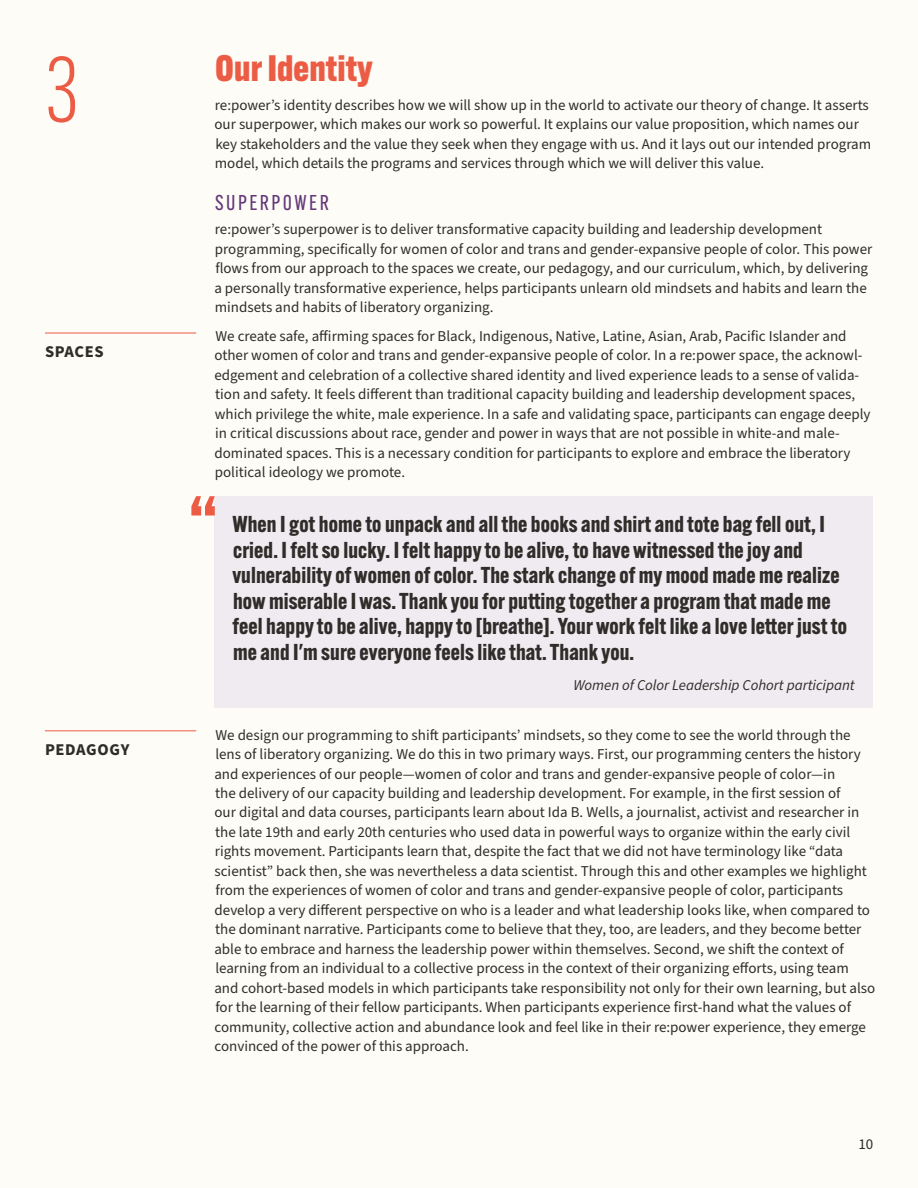
<style>
.page{position:relative;width:918px;height:1188px;background:#fdfcf6}
.page>*{position:absolute;margin:0;border:0;box-sizing:border-box;transform-origin:0 0}
.t1{font:300 90px "Alternate Gothic ATF";color:#ec5c45}
.t2{font:800 36px "Alternate Gothic ATF";letter-spacing:.005em;color:#ec5c45}
.t3{font:700 22.5px/25.5px "Alternate Gothic ATF";letter-spacing:.005em;color:#2f2d29}
.t4{font:21px "Alternate Gothic ATF";letter-spacing:.12em;color:#653979}
.t5{font:700 16.5px "Source Sans Pro";letter-spacing:.04em;color:#2f2d29}
.t6{font:15px/19.5px "Source Sans Pro";color:#2f2d29}
.t7{font:italic 15px "Source Sans Pro";letter-spacing:-.005em;color:#2f2d29}
</style>
<div class="page">
<hr style="left:45px;top:333px;width:151px;height:1px;background:#ec5c45">
<hr style="left:45px;top:730px;width:151px;height:1px;background:#ec5c45">
<div style="left:214px;top:497px;width:659px;height:211px;background:#f0ebf1"></div>
<svg style="left:191px;top:496px;width:24px;height:20px"></svg>
<h1 class="t1" style="left:45px;top:36px;width:36px">3</h1>
<p class="t5" style="left:45px;top:341px;width:60px">SPACES</p>
<p class="t5" style="left:45px;top:738px;width:86px">PEDAGOGY</p>
<h2 class="t2" style="left:215px;top:46px;width:159px">Our Identity</h2>
<p class="t6" style="left:215px;top:95px;width:658px">re:power’s identity describes how we will show up in the world to activate our theory of change. It asserts our superpower, which makes our work so powerful. It explains our value proposition, which names our key stakeholders and the value they seek when they engage with us. And it lays out our intended program model, which details the programs and services through which we will deliver this value.</p>
<h3 class="t4" style="left:215px;top:190px;width:115px">SUPERPOWER</h3>
<p class="t6" style="left:214px;top:220px;width:659px">re:power’s superpower is to deliver transformative capacity building and leadership development programming, specifically for women of color and trans and gender-expansive people of color. This power flows from our approach to the spaces we create, our pedagogy, and our curriculum, which, by delivering a personally transformative experience, helps participants unlearn old mindsets and habits and learn the mindsets and habits of liberatory organizing.</p>
<p class="t6" style="left:215px;top:326px;width:658px">We create safe, affirming spaces for Black, Indigenous, Native, Latine, Asian, Arab, Pacific Islander and other women of color and trans and gender-expansive people of color. In a re:power space, the acknowl&shy;edgement and celebration of a collective shared identity and lived experience leads to a sense of valida&shy;tion and safety. It feels different than traditional capacity building and leadership development spaces, which privilege the white, male experience. In a safe and validating space, participants can engage deeply in critical discussions about race, gender and power in ways that are not possible in white-and male&shy;dominated spaces. This is a necessary condition for participants to explore and embrace the liberatory political ideology we promote.</p>
<p class="t3" style="left:232px;top:511px;width:616px">When I got home to unpack and all the books and shirt and tote bag fell out, I cried. I felt so lucky. I felt happy to be alive, to have witnessed the joy and vulnerability of women of color. The stark change of my mood made me realize how miserable I was. Thank you for putting together a program that made me feel happy to be alive, happy to [breathe]. Your work felt like a love letter just to me and I'm sure everyone feels like that. Thank you.</p>
<p class="t7" style="left:573px;top:675px;width:283px">Women of Color Leadership Cohort participant</p>
<p class="t6" style="left:214px;top:725px;width:662px">We design our programming to shift participants’ mindsets, so they come to see the world through the lens of liberatory organizing. We do this in two primary ways. First, our programming centers the history and experiences of our people—women of color and trans and gender-expansive people of color—in<br>the delivery of our capacity building and leadership development. For example, in the first session of<br>our digital and data courses, participants learn about Ida B. Wells, a journalist, activist and researcher in the late 19th and early 20th centuries who used data in powerful ways to organize within the early civil rights movement. Participants learn that, despite the fact that we did not have terminology like “data scientist” back then, she was nevertheless a data scientist. Through this and other examples we highlight from the experiences of women of color and trans and gender-expansive people of color, participants develop a very different perspective on who is a leader and what leadership looks like, when compared to the dominant narrative. Participants come to believe that they, too, are leaders, and they become better able to embrace and harness the leadership power within themselves. Second, we shift the context of learning from an individual to a collective process in the context of their organizing efforts, using team and cohort-based models in which participants take responsibility not only for their own learning, but also for the learning of their fellow participants. When participants experience first-hand what the values of community, collective action and abundance look and feel like in their re:power experience, they emerge convinced of the power of this approach.</p>
<p class="t6" style="left:859px;top:1135px;width:16px">10</p>
</div>
